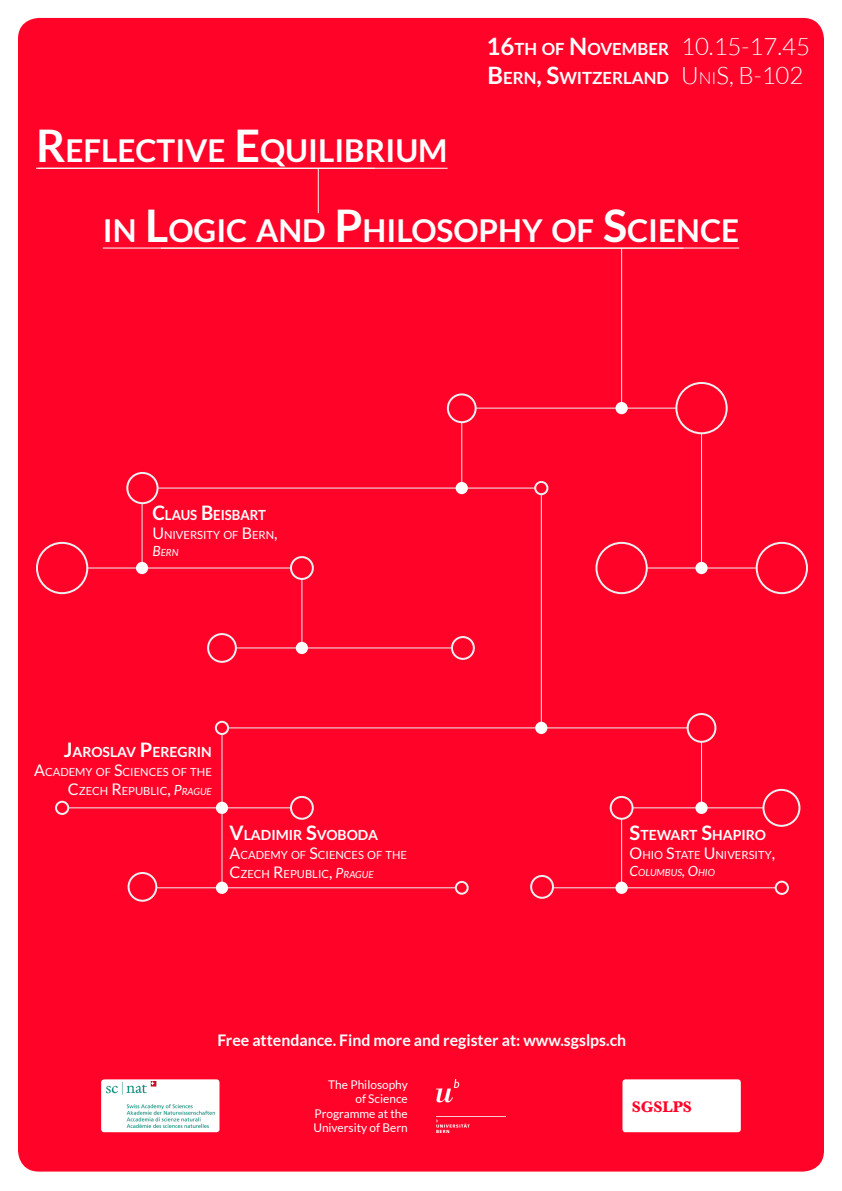
<style>
.page{position:relative;width:842px;height:1191px;background:#fff}
.page>*{position:absolute;margin:0;border:0;box-sizing:border-box;transform-origin:0 0}
.t1{font:700 31.5px "Lato";color:#fff}
.t2{font:300 24px "Lato";color:#fff}
.t3{font:700 16.8px "Lato";color:#fff}
.t4{font:700 16px "Lato";color:#fff}
.t5{font:700 16px "Baskerville";color:#ff0428}
.t6{font:700 14px "Lato";color:#fff}
.t7{font:700 14px "Lato";color:#fff;scale:.94 1}
.t8{font:12px/14.4px "Lato";color:#fff;text-align:right}
.t9{font:11.2px/19.2px "Lato";color:#fff;text-align:right}
.t10{font:italic 9.8px "Lato";color:#fff}
.s1{font-size:45px}
.s2{font-size:24px}
.s3{font-size:16.8px}
.s4{font-size:20px}
.s5{font-size:16px}
.s6{font-size:14px}
.s7{font-style:italic;font-size:14px}
.s8{font-style:italic;font-size:9.8px}
</style>
<div class="page">
<div style="left:18px;top:18px;width:806px;height:1153px;background:#ff0428;border-radius:21px"></div>
<div style="left:101px;top:1079px;width:118px;height:53px;background:#fff;border-radius:3px"></div>
<img style="left:107px;top:1081px;width:107px;height:46px">
<img style="left:436px;top:1079px;width:69px;height:53px">
<div style="left:622px;top:1079px;width:119px;height:53px;background:#fff;border-radius:3px"></div>
<hr style="left:318px;top:168px;width:1px;height:45px;background:#edeff0">
<hr style="left:621px;top:248px;width:1px;height:160px;background:#edeff0">
<hr style="left:161px;top:248px;width:522px;height:1px;background:#edeff0">
<svg style="left:36px;top:381px;width:772px;height:521px"></svg>
<hr style="left:36px;top:168px;width:412px;height:1px;background:#fff">
<hr style="left:103px;top:247px;width:636px;height:1px;background:#fff">
<p class="t1" style="left:36px;top:133px;width:413px"><span class="s1">R</span>EFLECTIVE <span class="s1">E</span>QUILIBRIUM</p>
<p class="t3" style="left:487px;top:40px;width:182px"><span class="s2">16</span>TH OF <span class="s2">N</span>OVEMBER</p>
<p class="t3" style="left:487px;top:68px;width:183px"><span class="s2">B</span> ERN<span class="s2">, S</span>WITZERLAND</p>
<p class="t2" style="left:681px;top:34px;width:130px">10.15-17.45</p>
<p class="t2" style="left:681px;top:63px;width:124px">U<span class="s3">ni</span>S, B-102</p>
<p class="t1" style="left:103px;top:213px;width:638px">IN <span class="s1">L</span>OGIC AND <span class="s1">P</span>HILOSOPHY OF <span class="s1">S</span>CIENCE</p>
<p class="t7" style="left:152px;top:507px;width:122px"><span class="s4">C</span>LAUS <span class="s4">B</span> EISBART</p>
<p class="t9" style="left:152px;top:525px;width:127px"><span class="s5">U</span>NIVERSITY OF <span class="s5">B</span>ERN<span class="s5">,</span></p>
<p class="t10" style="left:152px;top:547px;width:28px"><span class="s6">B</span>ERN</p>
<p class="t6" style="left:64px;top:743px;width:149px"><span class="s4">J</span>AROSLAV <span class="s4">P</span>EREGRIN</p>
<p class="t9" style="left:34px;top:762px;width:179px"><span class="s5">A</span>CADEMY OF <span class="s5">S</span>CIENCES OF THE<br><span class="s5">C</span>ZECH <span class="s5">R</span>EPUB LIC<span class="s5">,</span> <span class="s7">P</span><span class="s8">RAGUE</span></p>
<p class="t6" style="left:229px;top:826px;width:150px"><span class="s4">V</span>LADIMIR <span class="s4">S</span>VOBODA</p>
<p class="t9" style="left:229px;top:845px;width:179px;text-align:left"><span class="s5">A</span>CADEMY OF <span class="s5">S</span>CIENCES OF THE<br><span class="s5">C</span>ZECH <span class="s5">R</span>EPUB LIC<span class="s5">,</span> <span class="s7">P</span><span class="s8">RAGUE</span></p>
<p class="t6" style="left:630px;top:826px;width:138px"><span class="s4">S</span>TEWART <span class="s4">S</span>HAPIRO</p>
<p class="t9" style="left:630px;top:845px;width:147px"><span class="s5">O</span>HIO <span class="s5">S</span>TATE <span class="s5">U</span>NIVERSITY<span class="s5">,</span></p>
<p class="t10" style="left:630px;top:866px;width:87px"><span class="s6">C</span>OLUMBUS<span class="s6">, O</span>HIO</p>
<p class="t4" style="left:217px;top:1031px;width:410px">Free attendance. Find more and register at: www.sgslps.ch</p>
<p class="t8" style="left:313px;top:1077px;width:96px">The Philosophy<br>of Science<br>Programme at the<br>University of Bern</p>
<p class="t5" style="left:632px;top:1095px;width:62px">SGSLPS</p>
</div>
